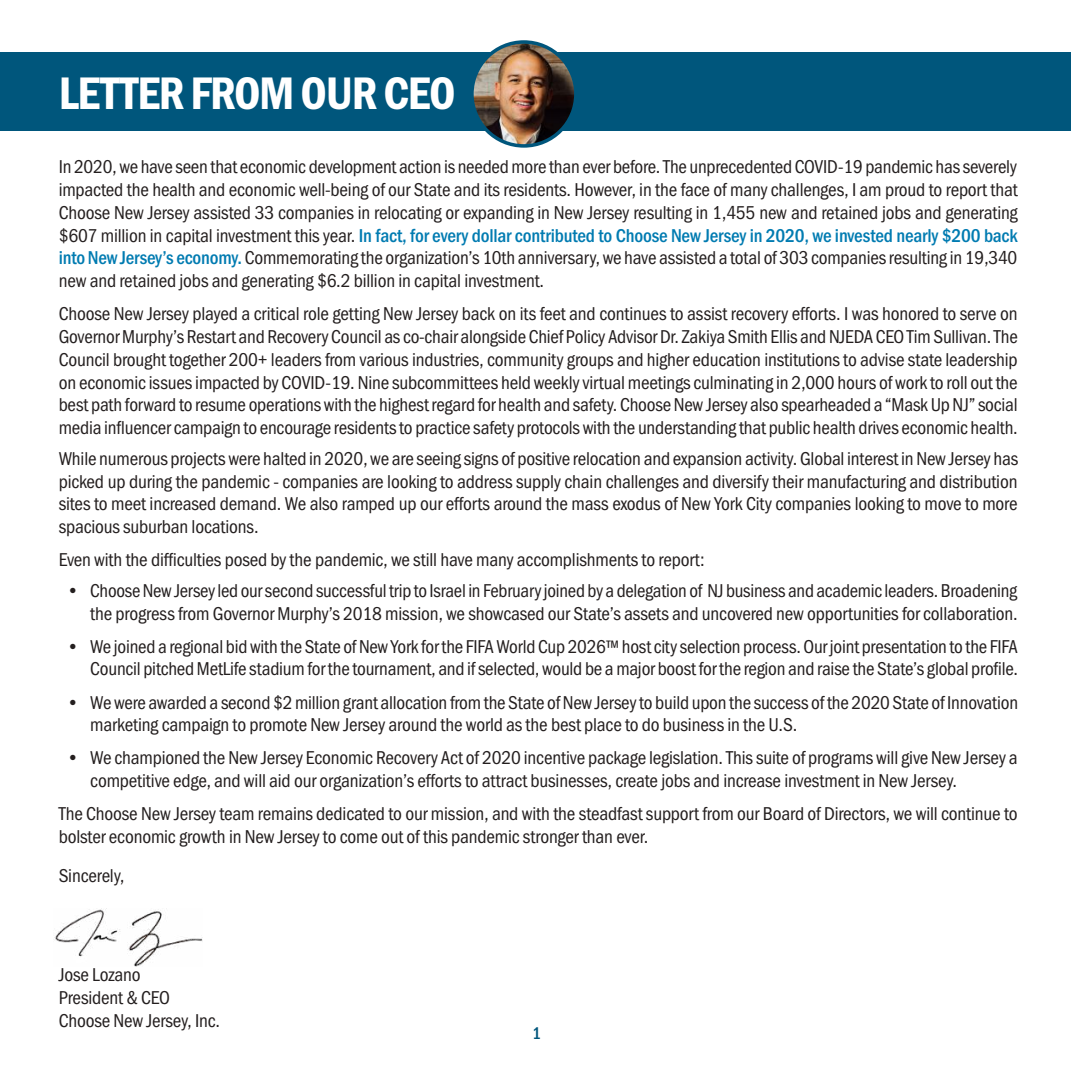
<style>
.page{position:relative;width:1071px;height:1071px;background:#fff}
.page>*{position:absolute;margin:0;border:0;box-sizing:border-box;transform-origin:0 0}
.t1{font:47.25px "Franklin Gothic URW Con Dem";letter-spacing:-.03em;color:#fff}
.t2{font:19.25px/22.8px "Franklin Gothic URW Con Boo";letter-spacing:-.01em;color:#241f1f}
.t3{font:500 19.25px "Franklin Gothic URW Cond";letter-spacing:-.01em;color:#007bb1}
.t4{font:500 17.5px "Franklin Gothic URW Cond";color:#00567c}
.s1{font-family:"Franklin Gothic URW Con Boo";font-weight:400;color:#241f1f}
.s2{font-family:"Franklin Gothic URW Cond";font-weight:500;color:#007bb1}
</style>
<div class="page">
<div style="left:0;top:52px;width:1071px;height:79px;background:#00567c"></div>
<img style="left:54px;top:908px;width:148px;height:58px">
<img style="left:472px;top:42px;width:104px;height:104px;border-radius:52px">
<div style="left:470px;top:40px;width:108px;height:108px;border:4px solid #00567c;border-radius:50%"></div>
<h1 class="t1" style="left:59px;top:76px;width:398px">LETTER FROM OUR CEO</h1>
<p class="t2" style="left:59px;top:157px;width:961px;text-align:justify">In 2020, we have seen that economic development action is needed more than ever before. The unprecedented COVID-19 pandemic has severely impacted the health and economic well-being of our State and its residents. However, in the face of many challenges, I am proud to report that Choose New Jersey assisted 33 companies in relocating or expanding in New Jersey resulting in 1,455 new and retained jobs and generating</p>
<p class="t3" style="left:59px;top:228px;width:960px"><span class="s1">$607 million in capital investment this year.</span> In fact, for every dollar contributed to Choose New Jersey in 2020, we invested nearly $200 back</p>
<p class="t2" style="left:59px;top:248px;width:960px"><span class="s2">into New Jersey’s economy.</span> Commemorating the organization’s 10th anniversary, we have assisted a total of 303 companies resulting in 19,340 new and retained jobs and generating $6.2 billion in capital investment.</p>
<p class="t2" style="left:59px;top:304px;width:961px;text-align:justify">Choose New Jersey played a critical role getting New Jersey back on its feet and continues to assist recovery efforts. I was honored to serve on Governor Murphy’s Restart and Recovery Council as co-chair alongside Chief Policy Advisor Dr. Zakiya Smith Ellis and NJEDA CEO Tim Sullivan. The Council brought together 200+ leaders from various industries, community groups and higher education institutions to advise state leadership on economic issues impacted by COVID-19. Nine subcommittees held weekly virtual meetings culminating in 2,000 hours of work to roll out the best path forward to resume operations with the highest regard for health and safety. Choose New Jersey also spearheaded a “Mask Up NJ” social media influencer campaign to encourage residents to practice safety protocols with the understanding that public health drives economic health.</p>
<p class="t2" style="left:59px;top:448px;width:961px;text-align:justify">While numerous projects were halted in 2020, we are seeing signs of positive relocation and expansion activity. Global interest in New Jersey has picked up during the pandemic - companies are looking to address supply chain challenges and diversify their manufacturing and distribution sites to meet increased demand. We also ramped up our efforts around the mass exodus of New York City companies looking to move to more spacious suburban locations.</p>
<p class="t2" style="left:59px;top:550px;width:647px">Even with the difficulties posed by the pandemic, we still have many accomplishments to report:</p>
<p class="t2" style="left:67px;top:580px;width:953px;text-align:right">• Choose New Jersey led our second successful trip to Israel in February joined by a delegation of NJ business and academic leaders. Broadening the progress from Governor Murphy’s 2018 mission, we showcased our State’s assets and uncovered new opportunities for collaboration.</p>
<p class="t2" style="left:67px;top:636px;width:953px;text-align:right">• We joined a regional bid with the State of New York for the FIFA World Cup 2026™ host city selection process. Our joint presentation to the FIFA<br>Council pitched MetLife stadium for the tournament, and if selected, would be a major boost for the region and raise the State’s global profile.</p>
<p class="t2" style="left:90px;top:692px;width:929px;text-indent:-24px">• We were awarded a second $2 million grant allocation from the State of New Jersey to build upon the success of the 2020 State of Innovation marketing campaign to promote New Jersey around the world as the best place to do business in the U.S.</p>
<p class="t2" style="left:90px;top:748px;width:929px;text-indent:-24px">• We championed the New Jersey Economic Recovery Act of 2020 incentive package legislation. This suite of programs will give New Jersey a competitive edge, and will aid our organization’s efforts to attract businesses, create jobs and increase investment in New Jersey.</p>
<p class="t2" style="left:59px;top:804px;width:961px">The Choose New Jersey team remains dedicated to our mission, and with the steadfast support from our Board of Directors, we will continue to bolster economic growth in New Jersey to come out of this pandemic stronger than ever.</p>
<p class="t2" style="left:59px;top:865px;width:67px">Sincerely,</p>
<p class="t2" style="left:59px;top:965px;width:163px">Jose Lozano<br>President &amp; CEO<br>Choose New Jersey, Inc.</p>
<p class="t4" style="left:532px;top:1027px;width:10px">1</p>
</div>
